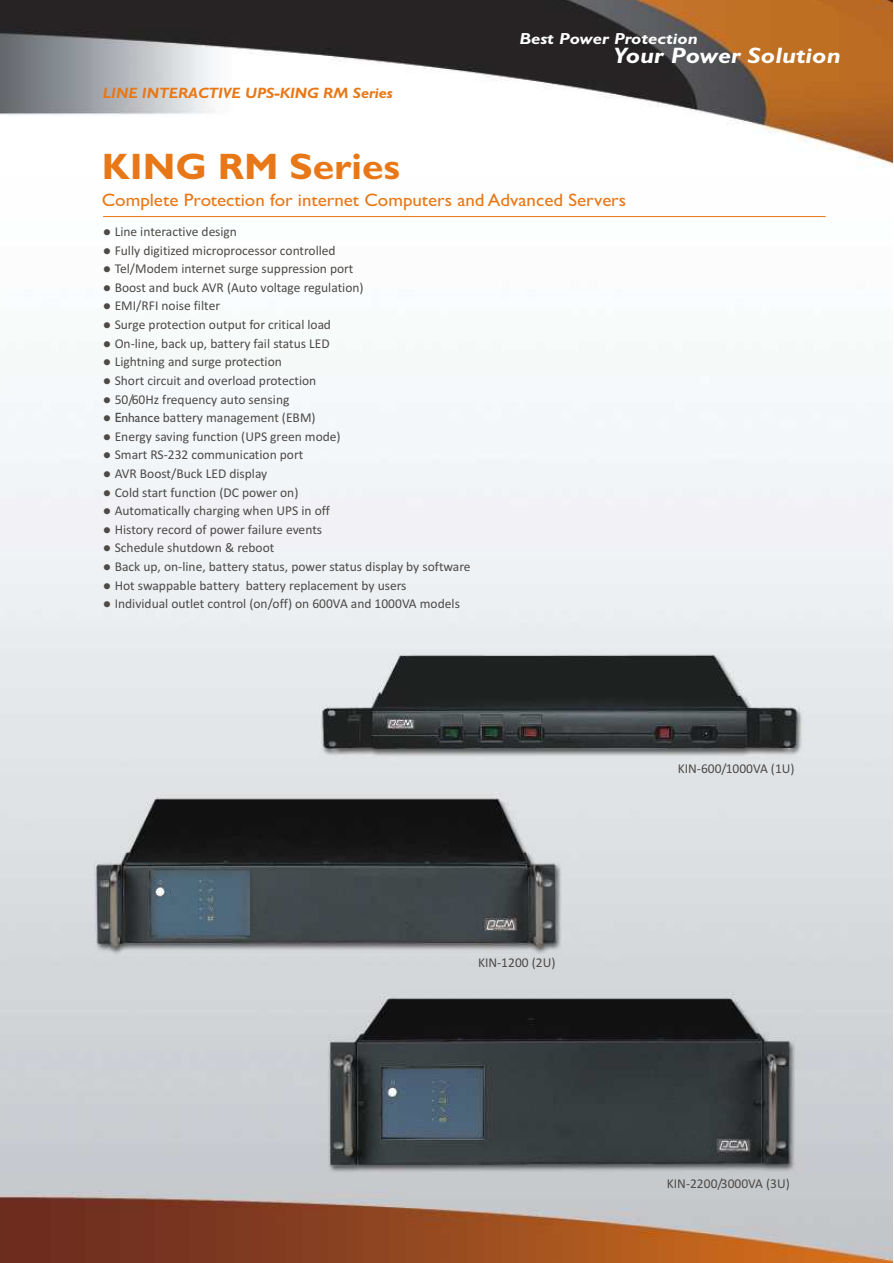
<style>
.page{position:relative;width:894px;height:1263px;background:#fff}
.page>*{position:absolute;margin:0;border:0;box-sizing:border-box;transform-origin:0 0}
.t1{font:700 36.9px "Gill Sans";color:#e87817;scale:1.05 1}
.t2{font:italic 700 22.35px "Gill Sans";color:#fff;scale:1.14 1}
.t3{font:18px "Gill Sans";color:#e87817;scale:1.05 1}
.t4{font:italic 700 16.05px "Gill Sans";color:#fff;scale:1.14 1}
.t5{font:italic 700 15px "Gill Sans";color:#e87817;scale:1.05 1}
.t6{font:13.5px "Calibri";color:#4d4a47}
.s1{font-family:"Gill Sans"}
</style>
<div class="page">
<img style="left:0;top:0;width:893px;height:1263px">
<hr style="left:103px;top:216px;width:723px;height:1px;background:#e87817">
<p class="t5" style="left:103px;top:88px;width:278px">LINE INTERACTIVE UPS-KING RM Series</p>
<p class="t4" style="left:519px;top:33px;width:158px">Best Power Protection</p>
<h2 class="t2" style="left:613px;top:47px;width:201px">Your Power Solution</h2>
<h1 class="t1" style="left:102px;top:154px;width:285px">KING RM Series</h1>
<h3 class="t3" style="left:102px;top:193px;width:501px">Complete Protection for internet Computers and Advanced Servers</h3>
<p class="t6" style="left:103px;top:226px;width:135px">● Line interactive design</p>
<p class="t6" style="left:103px;top:244px;width:234px">● Fully digitized microprocessor controlled</p>
<p class="t6" style="left:103px;top:263px;width:252px">● Tel/Modem internet surge suppression port</p>
<p class="t6" style="left:103px;top:282px;width:262px">● Boost and buck AVR (Auto voltage regulation)</p>
<p class="t6" style="left:103px;top:300px;width:119px">● EMI/RFI noise filter</p>
<p class="t6" style="left:103px;top:319px;width:229px">● Surge protection output for critical load</p>
<p class="t6" style="left:103px;top:338px;width:228px">● On-line, back up, battery fail status LED</p>
<p class="t6" style="left:103px;top:356px;width:180px">● Lightning and surge protection</p>
<p class="t6" style="left:103px;top:375px;width:215px">● Short circuit and overload protection</p>
<p class="t6" style="left:103px;top:393px;width:188px">● 50/60Hz frequency auto sensing</p>
<p class="t6" style="left:103px;top:412px;width:214px">● <span class="s1">Enhance</span> battery management (EBM)</p>
<p class="t6" style="left:103px;top:431px;width:239px">● Energy saving function (UPS green mode)</p>
<p class="t6" style="left:103px;top:449px;width:202px">● Smart RS-232 communication port</p>
<p class="t6" style="left:103px;top:468px;width:166px">● AVR Boost/Buck LED display</p>
<p class="t6" style="left:103px;top:486px;width:197px">● Cold start function (DC power on)</p>
<p class="t6" style="left:103px;top:505px;width:228px">● Automatically charging when UPS in off</p>
<p class="t6" style="left:103px;top:524px;width:220px">● History record of power failure events</p>
<p class="t6" style="left:103px;top:542px;width:173px">● Schedule shutdown &amp; reboot</p>
<p class="t6" style="left:103px;top:561px;width:369px">● Back up, on-line, battery status, power status display by software</p>
<p class="t6" style="left:103px;top:580px;width:305px">● Hot swappable battery battery replacement by users</p>
<p class="t6" style="left:103px;top:598px;width:358px">● Individual outlet control (on/off) on 600VA and 1000VA models</p>
<p class="t6" style="left:478px;top:957px;width:79px">KIN-1200 (2U)</p>
<p class="t6" style="left:678px;top:763px;width:118px">KIN-600/1000VA (1U)</p>
<p class="t6" style="left:667px;top:1177px;width:125px">KIN-2200/3000VA (3U)</p>
</div>
